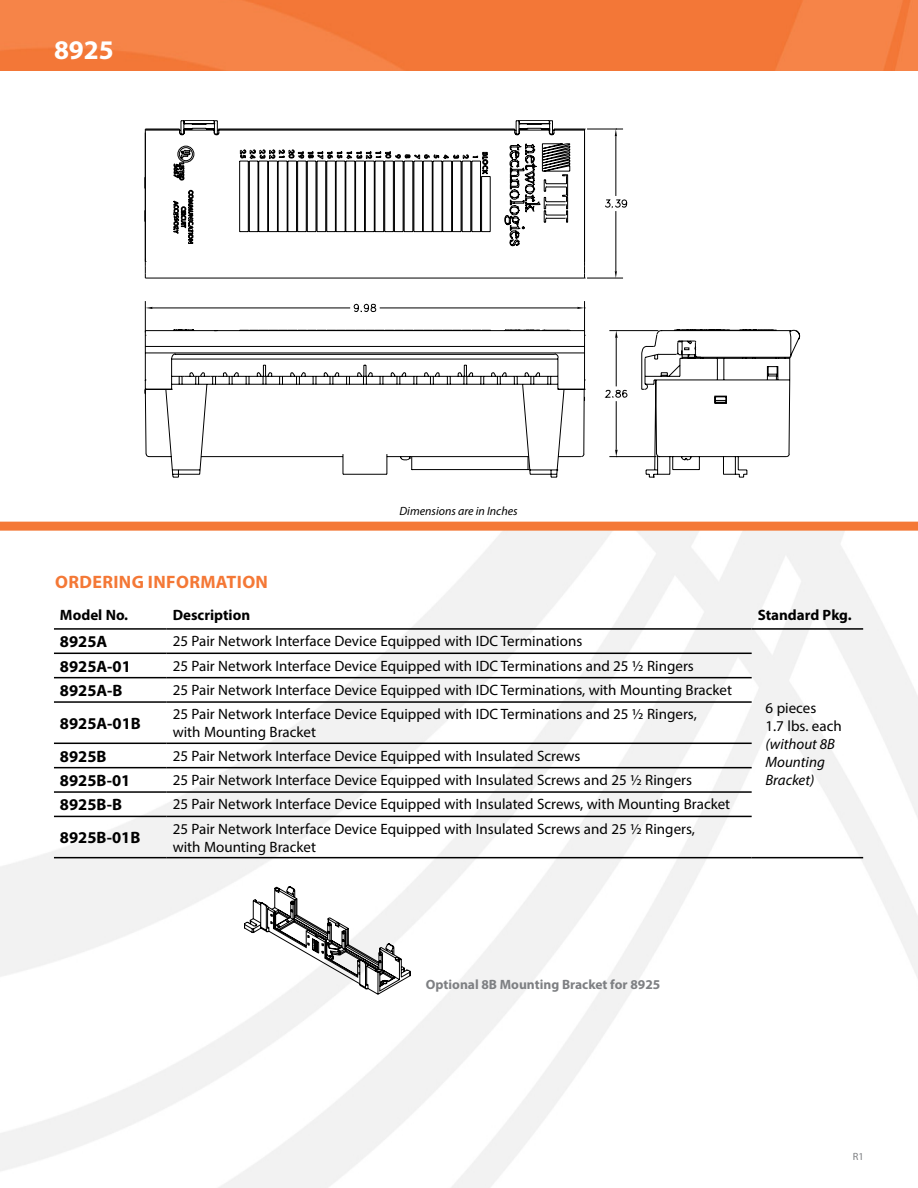
<style>
.page{position:relative;width:918px;height:1188px;background:#fff}
.page>*{position:absolute;margin:0;border:0;box-sizing:border-box;transform-origin:0 0}
.t1{font:700 27px "Myriad Pro";color:#fff}
.t2{font:700 18px "Myriad Pro";letter-spacing:.02em;color:#f47836}
.t3{font:700 16.5px "Myriad Pro";color:#000}
.t4{font:15px/18px "Myriad Pro";color:#000}
.t5{font:700 15px "Myriad Pro";color:#000}
.t6{font:italic 15px/18px "Myriad Pro";color:#000}
.t7{font:700 13.5px "Myriad Pro";color:#7e8083}
.t8{font:italic 12px "Myriad Pro";color:#000}
.t9{font:10.5px "Myriad Pro";color:#7e8083}
</style>
<div class="page">
<img style="left:0;top:531px;width:918px;height:657px">
<img style="left:0;top:0;width:918px;height:71px">
<div style="left:0;top:522px;width:918px;height:9px;background:#f47836"></div>
<hr style="left:54px;top:628px;width:113px;height:2px;background:#000">
<hr style="left:167px;top:628px;width:585px;height:2px;background:#000">
<hr style="left:752px;top:628px;width:111px;height:2px;background:#000">
<hr style="left:54px;top:653px;width:113px;height:1px;background:#000">
<hr style="left:167px;top:653px;width:585px;height:1px;background:#000">
<hr style="left:54px;top:677px;width:113px;height:1px;background:#000">
<hr style="left:167px;top:677px;width:585px;height:1px;background:#000">
<hr style="left:54px;top:701px;width:113px;height:2px;background:#000">
<hr style="left:167px;top:701px;width:585px;height:2px;background:#000">
<hr style="left:54px;top:743px;width:113px;height:1px;background:#000">
<hr style="left:167px;top:743px;width:585px;height:1px;background:#000">
<hr style="left:54px;top:767px;width:113px;height:1px;background:#000">
<hr style="left:167px;top:767px;width:585px;height:1px;background:#000">
<hr style="left:54px;top:791px;width:113px;height:2px;background:#000">
<hr style="left:167px;top:791px;width:585px;height:2px;background:#000">
<hr style="left:54px;top:816px;width:113px;height:1px;background:#000">
<hr style="left:167px;top:816px;width:585px;height:1px;background:#000">
<hr style="left:54px;top:857px;width:113px;height:1px;background:#000">
<hr style="left:167px;top:857px;width:585px;height:1px;background:#000">
<hr style="left:752px;top:857px;width:111px;height:1px;background:#000">
<svg style="left:244px;top:887px;width:166px;height:108px"></svg>
<svg style="left:148px;top:120px;width:433px;height:350px"></svg>
<svg style="left:145px;top:336px;width:439px;height:121px"></svg>
<svg style="left:145px;top:128px;width:439px;height:208px"></svg>
<svg style="left:584px;top:128px;width:216px;height:350px"></svg>
<h1 class="t1" style="left:54px;top:32px;width:61px">8925</h1>
<p class="t8" style="left:399px;top:504px;width:120px">Dimensions are in Inches</p>
<p class="t2" style="left:55px;top:570px;width:214px">ordering information</p>
<p class="t5" style="left:60px;top:605px;width:70px">Model No.</p>
<p class="t5" style="left:173px;top:605px;width:79px">Description</p>
<p class="t5" style="left:758px;top:605px;width:96px">Standard Pkg.</p>
<p class="t3" style="left:60px;top:631px;width:48px">8925A</p>
<p class="t4" style="left:173px;top:632px;width:411px">25 Pair Network Interface Device Equipped with IDC Terminations</p>
<p class="t3" style="left:60px;top:655px;width:72px">8925A-01</p>
<p class="t4" style="left:173px;top:656px;width:523px">25 Pair Network Interface Device Equipped with IDC Terminations and 25 ½ Ringers</p>
<p class="t3" style="left:60px;top:680px;width:64px">8925A-B</p>
<p class="t4" style="left:173px;top:681px;width:561px">25 Pair Network Interface Device Equipped with IDC Terminations, with Mounting Bracket</p>
<p class="t3" style="left:60px;top:713px;width:82px">8925A-01B</p>
<p class="t4" style="left:173px;top:705px;width:526px">25 Pair Network Interface Device Equipped with IDC Terminations and 25 ½ Ringers, with Mounting Bracket</p>
<p class="t3" style="left:60px;top:745px;width:48px">8925B</p>
<p class="t4" style="left:173px;top:746px;width:409px">25 Pair Network Interface Device Equipped with Insulated Screws</p>
<p class="t3" style="left:60px;top:770px;width:72px">8925B-01</p>
<p class="t4" style="left:173px;top:771px;width:521px">25 Pair Network Interface Device Equipped with Insulated Screws and 25 ½ Ringers</p>
<p class="t3" style="left:60px;top:794px;width:64px">8925B-B</p>
<p class="t4" style="left:173px;top:795px;width:559px">25 Pair Network Interface Device Equipped with Insulated Screws, with Mounting Bracket</p>
<p class="t3" style="left:60px;top:827px;width:82px">8925B-01B</p>
<p class="t4" style="left:173px;top:819px;width:524px">25 Pair Network Interface Device Equipped with Insulated Screws and 25 ½ Ringers, with Mounting Bracket</p>
<p class="t4" style="left:766px;top:699px;width:78px">6 pieces<br>1.7 lbs. each</p>
<p class="t6" style="left:766px;top:735px;width:71px">(without 8B<br>Mounting<br>Bracket)</p>
<p class="t7" style="left:426px;top:975px;width:236px">Optional 8B Mounting Bracket for 8925</p>
<p class="t9" style="left:853px;top:1150px;width:13px">R1</p>
</div>
